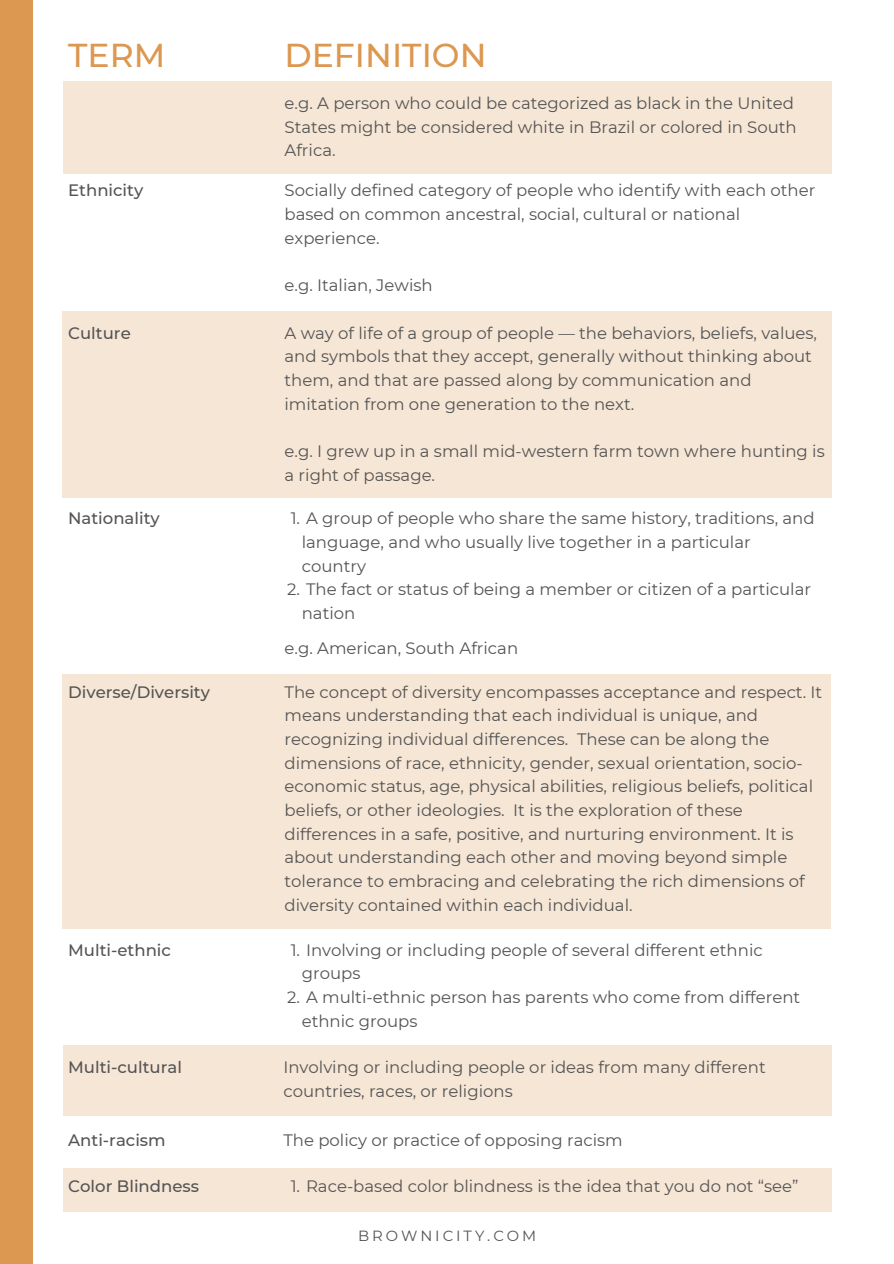
<style>
.page{position:relative;width:894px;height:1264px;background:#fff}
.page>*{position:absolute;margin:0;border:0;box-sizing:border-box;transform-origin:0 0}
.t1{font:500 33px "Montserrat";color:#dc9750}
.t2{font:16.5px/23.7px "Montserrat";color:#545454}
.t3{font:500 16.5px "Montserrat";color:#545454}
.t4{font:14.7px "Montserrat";letter-spacing:.2em;color:#545454}
</style>
<div class="page">
<div style="left:0;top:0;width:33px;height:1263px;background:#dc9750"></div>
<div style="left:63px;top:674px;width:768px;height:255px;background:#f6e6d5"></div>
<div style="left:63px;top:311px;width:768px;height:186px;background:#f6e6d5"></div>
<div style="left:63px;top:1044px;width:768px;height:71px;background:#f6e6d5"></div>
<div style="left:63px;top:1167px;width:768px;height:44px;background:#f6e6d5"></div>
<div style="left:63px;top:81px;width:768px;height:93px;background:#f6e6d5"></div>
<h1 class="t1" style="left:68px;top:35px;width:99px">TERM</h1>
<h1 class="t1" style="left:284px;top:35px;width:203px">DEFINITION</h1>
<p class="t2" style="left:284px;top:91px;width:513px">e.g. A person who could be categorized as black in the United<br>States might be considered white in Brazil or colored in South<br>Africa.</p>
<p class="t3" style="left:68px;top:180px;width:77px">Ethnicity</p>
<p class="t2" style="left:284px;top:179px;width:532px">Socially defined category of people who identify with each other based on common ancestral, social, cultural or national experience.</p>
<p class="t2" style="left:284px;top:273px;width:150px">e.g. Italian, Jewish</p>
<p class="t3" style="left:68px;top:323px;width:64px">Culture</p>
<p class="t2" style="left:284px;top:321px;width:534px">A way of life of a group of people — the behaviors, beliefs, values, and symbols that they accept, generally without thinking about them, and that are passed along by communication and imitation from one generation to the next.</p>
<p class="t2" style="left:284px;top:439px;width:541px">e.g. I grew up in a small mid-western farm town where hunting is a right of passage.</p>
<p class="t3" style="left:68px;top:508px;width:93px">Nationality</p>
<p class="t2" style="left:301px;top:506px;width:514px;text-indent:-11px">1. A group of people who share the same history, traditions, and language, and who usually live together in a particular country</p>
<p class="t2" style="left:301px;top:577px;width:510px;text-indent:-14px">2. The fact or status of being a member or citizen of a particular nation</p>
<p class="t2" style="left:284px;top:636px;width:235px">e.g. American, South African</p>
<p class="t3" style="left:68px;top:681px;width:143px">Diverse/Diversity</p>
<p class="t2" style="left:284px;top:680px;width:539px">The concept of diversity encompasses acceptance and respect. It means understanding that each individual is unique, and recognizing individual differences. These can be along the dimensions of race, ethnicity, gender, sexual orientation, socio&shy;economic status, age, physical abilities, religious beliefs, political beliefs, or other ideologies. It is the exploration of these differences in a safe, positive, and nurturing environment. It is about understanding each other and moving beyond simple tolerance to embracing and celebrating the rich dimensions of diversity contained within each individual.</p>
<p class="t3" style="left:68px;top:939px;width:104px">Multi-ethnic</p>
<p class="t2" style="left:301px;top:937px;width:462px;text-indent:-11px">1. Involving or including people of several different ethnic groups</p>
<p class="t2" style="left:301px;top:985px;width:500px;text-indent:-14px">2. A multi-ethnic person has parents who come from different ethnic groups</p>
<p class="t3" style="left:68px;top:1057px;width:115px">Multi-cultural</p>
<p class="t2" style="left:283px;top:1055px;width:484px">Involving or including people or ideas from many different countries, races, or religions</p>
<p class="t3" style="left:68px;top:1129px;width:99px">Anti-racism</p>
<p class="t2" style="left:283px;top:1127px;width:341px">The policy or practice of opposing racism</p>
<p class="t3" style="left:68px;top:1176px;width:132px">Color Blindness</p>
<p class="t2" style="left:290px;top:1174px;width:509px">1. Race-based color blindness is the idea that you do not “see”</p>
<p class="t4" style="left:358px;top:1226px;width:179px">BROWNICITY.COM</p>
</div>
